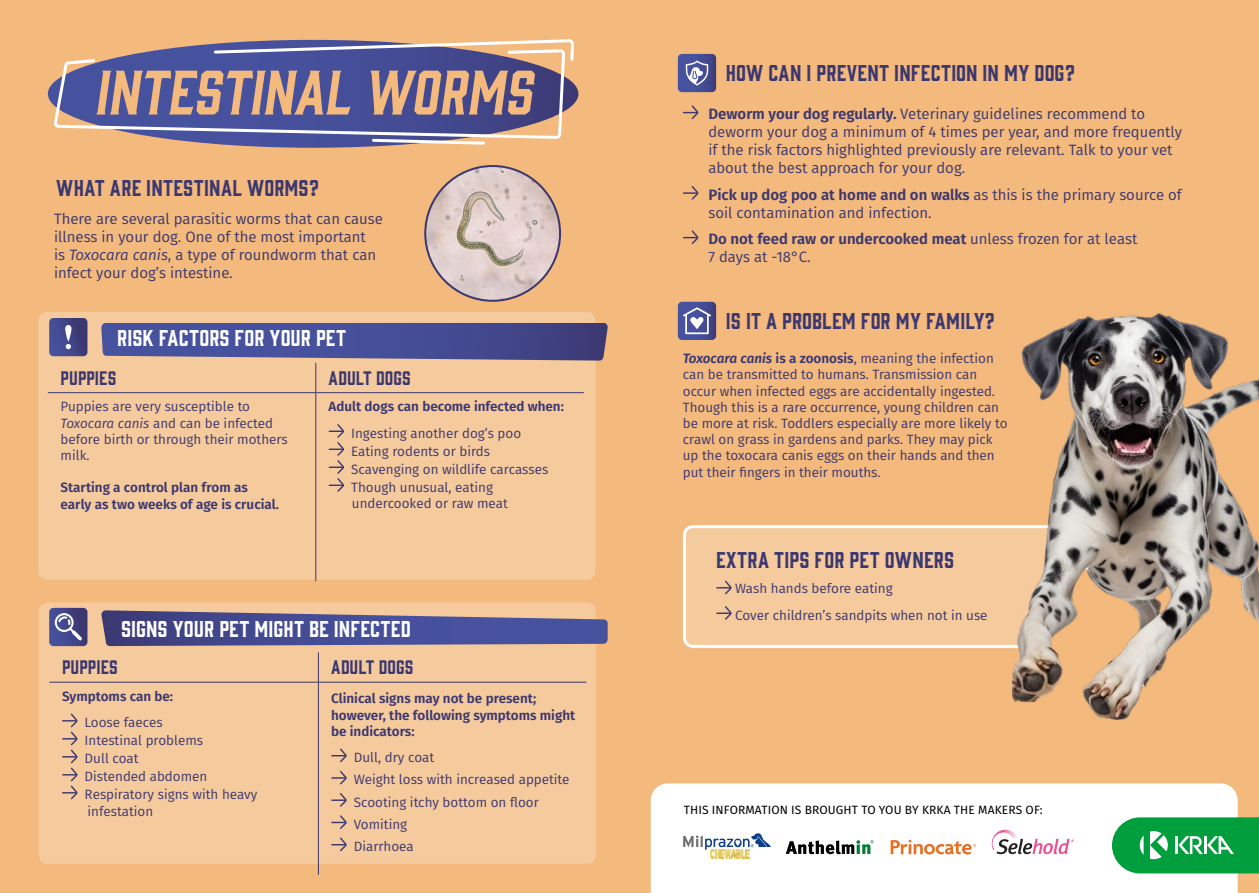
<style>
.page{position:relative;width:1259px;height:893px;background:#f3b97d}
.page>*{position:absolute;margin:0;border:0;box-sizing:border-box;transform-origin:0 0}
.t1{font:italic 57.75px "Gin";color:#f3b97d}
.t2{font:21px "Gin";letter-spacing:.01em;color:#3b3770}
.t3{font:21px "Gin";letter-spacing:.005em;color:#fff}
.t4{font:18px "Gin";letter-spacing:.005em;color:#3b3770}
.t5{font:15px/18px "Fira Sans";color:#3b3770}
.t6{font:13.5px/16.2px "Fira Sans";color:#3b3770}
.t7{font:600 13.5px/16.2px "Fira Sans";color:#3b3770}
.t8{font:12px "Fira Sans";letter-spacing:.01em;color:#000}
.s1{font-style:italic}
.s2{font-weight:600}
.s3{font-weight:600;font-style:italic}
</style>
<div class="page">
<svg style="left:48px;top:40px;width:530px;height:108px"></svg>
<svg style="left:52px;top:49px;width:514px;height:91px;background:#5d5f98"></svg>
<svg style="left:370px;top:137px;width:117px;height:9px"></svg>
<svg style="left:212px;top:41px;width:363px;height:21px"></svg>
<svg style="left:683px;top:105px;width:16px;height:14px"></svg>
<svg style="left:683px;top:186px;width:16px;height:14px"></svg>
<svg style="left:683px;top:230px;width:16px;height:14px"></svg>
<div style="left:38px;top:312px;width:557px;height:268px;background:#f5ca9d;border-radius:9px"></div>
<hr style="left:48px;top:392px;width:268px;height:1px;background:#3b3770">
<hr style="left:316px;top:392px;width:268px;height:1px;background:#3b3770">
<hr style="left:315px;top:393px;width:1px;height:188px;background:#3b3770">
<svg style="left:329px;top:424px;width:15px;height:68px"></svg>
<svg style="left:101px;top:323px;width:507px;height:69px"></svg>
<div style="left:39px;top:602px;width:557px;height:262px;background:#f5ca9d;border-radius:9px"></div>
<hr style="left:318px;top:652px;width:1px;height:30px;background:#3b3770">
<hr style="left:49px;top:682px;width:269px;height:1px;background:#3b3770">
<hr style="left:318px;top:682px;width:268px;height:1px;background:#3b3770">
<hr style="left:318px;top:682px;width:1px;height:193px;background:#3b3770">
<svg style="left:63px;top:713px;width:15px;height:87px"></svg>
<svg style="left:332px;top:748px;width:15px;height:15px"></svg>
<svg style="left:332px;top:770px;width:15px;height:15px"></svg>
<svg style="left:332px;top:793px;width:15px;height:14px"></svg>
<svg style="left:332px;top:815px;width:15px;height:14px"></svg>
<svg style="left:332px;top:837px;width:15px;height:15px"></svg>
<svg style="left:101px;top:610px;width:507px;height:36px;background:#616093"></svg>
<img style="left:425px;top:166px;width:135px;height:135px;border-radius:67px">
<svg style="left:682px;top:525px;width:330px;height:124px;background:#f5cba0"></svg>
<img style="left:1012px;top:313px;width:247px;height:407px">
<svg style="left:49px;top:318px;width:38px;height:38px"></svg>
<svg style="left:49px;top:608px;width:38px;height:38px"></svg>
<svg style="left:678px;top:54px;width:38px;height:38px"></svg>
<div style="left:651px;top:783px;width:586px;height:110px;background:#fff"></div>
<svg style="left:1112px;top:817px;width:147px;height:56px;background:#23ab58"></svg>
<svg style="left:678px;top:302px;width:38px;height:38px"></svg>
<svg style="left:890px;top:840px;width:86px;height:14px"></svg>
<svg style="left:991px;top:830px;width:83px;height:24px;background:#e4ced7"></svg>
<svg style="left:683px;top:833px;width:88px;height:25px;background:#d0d4d2"></svg>
<svg style="left:785px;top:840px;width:88px;height:14px"></svg>
<h1 class="t1" style="left:94px;top:52px;width:440px">INTESTINAL WORMS</h1>
<h2 class="t2" style="left:56px;top:173px;width:264px">WHAT ARE INTESTINAL WORMS?</h2>
<p class="t5" style="left:54px;top:210px;width:330px">There are several parasitic worms that can cause illness in your dog. One of the most important<br>is <span class="s1">Toxocara canis</span>, a type of roundworm that can infect your dog’s intestine.</p>
<h2 class="t3" style="left:117px;top:323px;width:231px">RISK FACTORS FOR YOUR PET</h2>
<h3 class="t4" style="left:61px;top:366px;width:57px">PUPPIES</h3>
<h3 class="t4" style="left:328px;top:366px;width:84px">ADULT DOGS</h3>
<p class="t6" style="left:61px;top:398px;width:229px">Puppies are very susceptible to<br><span class="s1">Toxocara canis</span> and can be infected before birth or through their mothers milk.</p>
<p class="t7" style="left:61px;top:479px;width:220px">Starting a control plan from as early as two weeks of age is crucial.</p>
<p class="t7" style="left:328px;top:398px;width:237px">Adult dogs can become infected when:</p>
<p class="t6" style="left:351px;top:424px;width:199px;line-height:18px">Ingesting another dog’s poo<br>Eating rodents or birds<br>Scavenging on wildlife carcasses<br>Though unusual, eating</p>
<p class="t6" style="left:352px;top:495px;width:157px">undercooked or raw meat</p>
<h2 class="t3" style="left:121px;top:615px;width:291px">SIGNS YOUR PET MIGHT BE INFECTED</h2>
<h3 class="t4" style="left:62px;top:655px;width:57px">PUPPIES</h3>
<h3 class="t4" style="left:331px;top:655px;width:84px">ADULT DOGS</h3>
<p class="t7" style="left:62px;top:687px;width:113px">Symptoms can be:</p>
<p class="t6" style="left:85px;top:713px;width:174px;line-height:18px">Loose faeces<br>Intestinal problems<br>Dull coat<br>Distended abdomen<br>Respiratory signs with heavy</p>
<p class="t6" style="left:88px;top:802px;width:67px">infestation</p>
<p class="t7" style="left:331px;top:690px;width:245px">Clinical signs may not be present; however, the following symptoms might be indicators:</p>
<p class="t6" style="left:354px;top:746px;width:217px;line-height:22.2px">Dull, dry coat<br>Weight loss with increased appetite<br>Scooting itchy bottom on floor<br>Vomiting<br>Diarrhoea</p>
<h2 class="t2" style="left:726px;top:58px;width:350px">HOW CAN I PREVENT INFECTION IN MY DOG?</h2>
<p class="t5" style="left:708px;top:105px;width:475px"><span class="s2">Deworm your dog regularly.</span> Veterinary guidelines recommend to deworm your dog a minimum of 4 times per year, and more frequently if the risk factors highlighted previously are relevant. Talk to your vet about the best approach for your dog.</p>
<p class="t5" style="left:708px;top:185px;width:475px"><span class="s2">Pick up dog poo at home and on walks</span> as this is the primary source of soil contamination and infection.</p>
<p class="t5" style="left:708px;top:230px;width:430px"><span class="s2">Do not feed raw or undercooked meat</span> unless frozen for at least<br>7 days at -18°C.</p>
<h2 class="t2" style="left:726px;top:307px;width:270px">IS IT A PROBLEM FOR MY FAMILY?</h2>
<p class="t6" style="left:683px;top:350px;width:326px"><span class="s3">Toxocara canis</span> <span class="s2">is a zoonosis</span>, meaning the infection can be transmitted to humans. Transmission can occur when infected eggs are accidentally ingested.<br>Though this is a rare occurrence, young children can be more at risk. Toddlers especially are more likely to crawl on grass in gardens and parks. They may pick up the toxocara canis eggs on their hands and then put their fingers in their mouths.</p>
<h2 class="t2" style="left:716px;top:545px;width:240px">EXTRA TIPS FOR PET OWNERS</h2>
<p class="t6" style="left:735px;top:575px;width:254px;line-height:26.5px">Wash hands before eating<br>Cover children’s sandpits when not in use</p>
<p class="t8" style="left:684px;top:801px;width:360px">THIS INFORMATION IS BROUGHT TO YOU BY KRKA THE MAKERS OF:</p>
</div>
